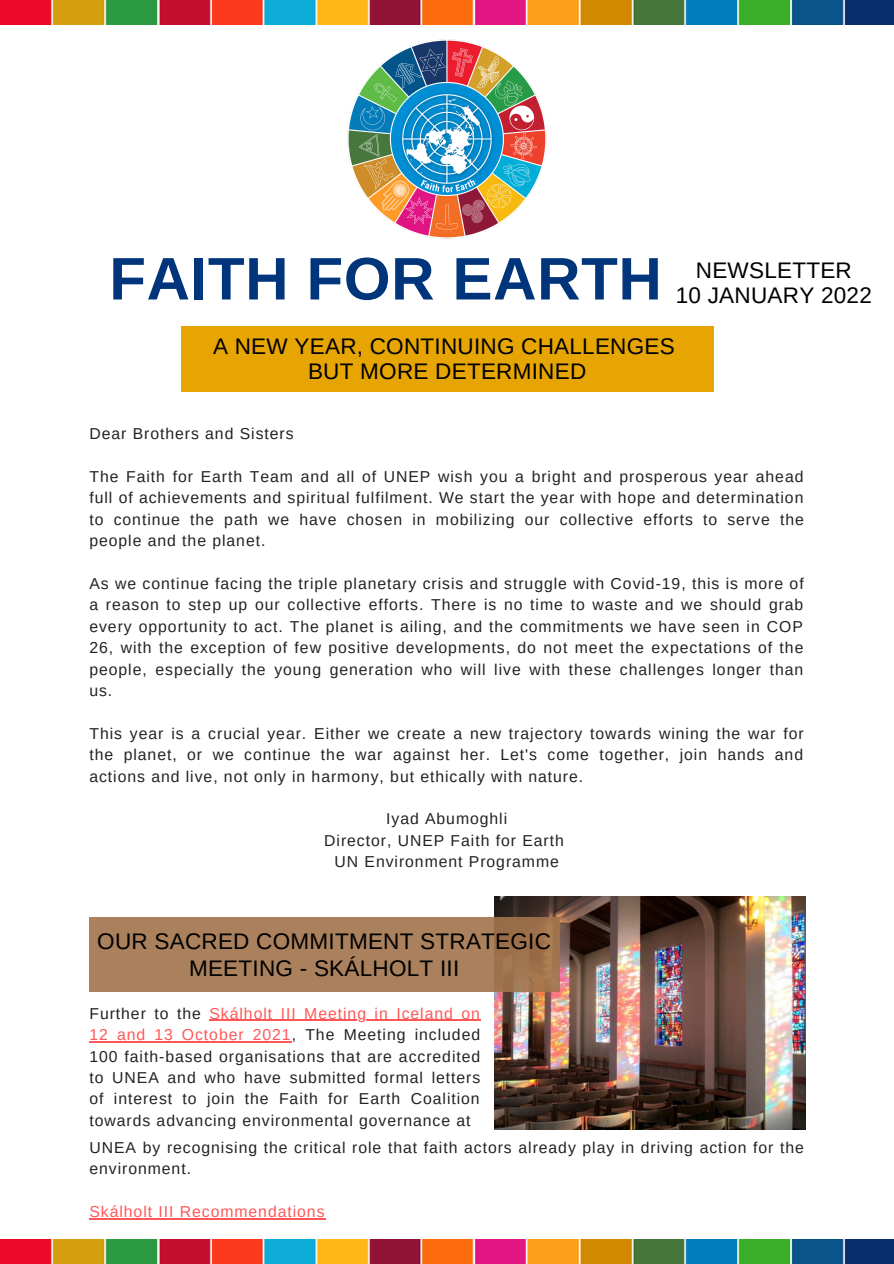
<style>
.page{position:relative;width:894px;height:1264px;background:#fff}
.page>*{position:absolute;margin:0;border:0;box-sizing:border-box;transform-origin:0 0}
.t1{font:700 60px "Arimo";letter-spacing:.01em;color:#01357b}
.t2{font:22.5px/27px "Arimo";letter-spacing:.01em;color:#000;text-align:center}
.t3{font:15.75px/21.5px "Arimo";letter-spacing:.06em;color:#222;text-align:justify}
.t4{font:15.75px "Arimo";letter-spacing:.06em;color:#ff5757}
.s1{color:#ff5757}
</style>
<div class="page">
<div style="left:180px;top:326px;width:533px;height:65px;background:#e7a504"></div>
<img style="left:0;top:0;width:893px;height:25px">
<img style="left:347px;top:39px;width:200px;height:200px">
<img style="left:0;top:1239px;width:893px;height:24px">
<img style="left:494px;top:896px;width:310px;height:233px">
<hr style="left:209px;top:1019px;width:272px;height:2px;background:#ff5757">
<hr style="left:89px;top:1041px;width:202px;height:1px;background:#ff5757">
<div style="left:89px;top:917px;width:471px;height:74px;background:linear-gradient(to right,#ac845f,#a57a55)"></div>
<hr style="left:89px;top:1217px;width:236px;height:1px;background:#ff5757">
<p class="t1" style="left:109px;top:245px;width:554px">FAITH FOR EARTH</p>
<p class="t2" style="left:695px;top:256px;width:157px">NEWSLETTER</p>
<p class="t2" style="left:675px;top:281px;width:197px">10 JANUARY 2022</p>
<p class="t2" style="left:213px;top:333px;width:463px">A NEW YEAR, CONTINUING CHALLENGES</p>
<p class="t2" style="left:308px;top:357px;width:280px">BUT MORE DETERMINED</p>
<p class="t3" style="left:89px;top:423px;width:206px">Dear Brothers and Sisters</p>
<p class="t3" style="left:89px;top:465px;width:715px">The Faith for Earth Team and all of UNEP wish you a bright and prosperous year ahead full of achievements and spiritual fulfilment. We start the year with hope and determination to continue the path we have chosen in mobilizing our collective efforts to serve the people and the planet.</p>
<p class="t3" style="left:89px;top:572px;width:715px">As we continue facing the triple planetary crisis and struggle with Covid-19, this is more of a reason to step up our collective efforts. There is no time to waste and we should grab every opportunity to act. The planet is ailing, and the commitments we have seen in COP 26, with the exception of few positive developments, do not meet the expectations of the people, especially the young generation who will live with these challenges longer than us.</p>
<p class="t3" style="left:89px;top:722px;width:715px">This year is a crucial year. Either we create a new trajectory towards wining the war for the planet, or we continue the war against her. Let's come together, join hands and actions and live, not only in harmony, but ethically with nature.</p>
<p class="t3" style="left:386px;top:808px;width:122px">Iyad Abumoghli</p>
<p class="t3" style="left:324px;top:829px;width:241px">Director, UNEP Faith for Earth</p>
<p class="t3" style="left:334px;top:851px;width:226px">UN Environment Programme</p>
<p class="t2" style="left:97px;top:928px;width:455px">OUR SACRED COMMITMENT STRATEGIC<br>MEETING - SKÁLHOLT III</p>
<p class="t3" style="left:89px;top:1002px;width:392px">Further to the <span class="s1">Skálholt III Meeting in Iceland on 12 and 13 October 2021</span>, The Meeting included 100 faith-based organisations that are accredited to UNEA and who have submitted formal letters of interest to join the Faith for Earth Coalition towards advancing environmental governance at</p>
<p class="t3" style="left:89px;top:1136px;width:715px">UNEA by recognising the critical role that faith actors already play in driving action for the environment.</p>
<p class="t4" style="left:89px;top:1202px;width:236px">Skálholt III Recommendations</p>
</div>
